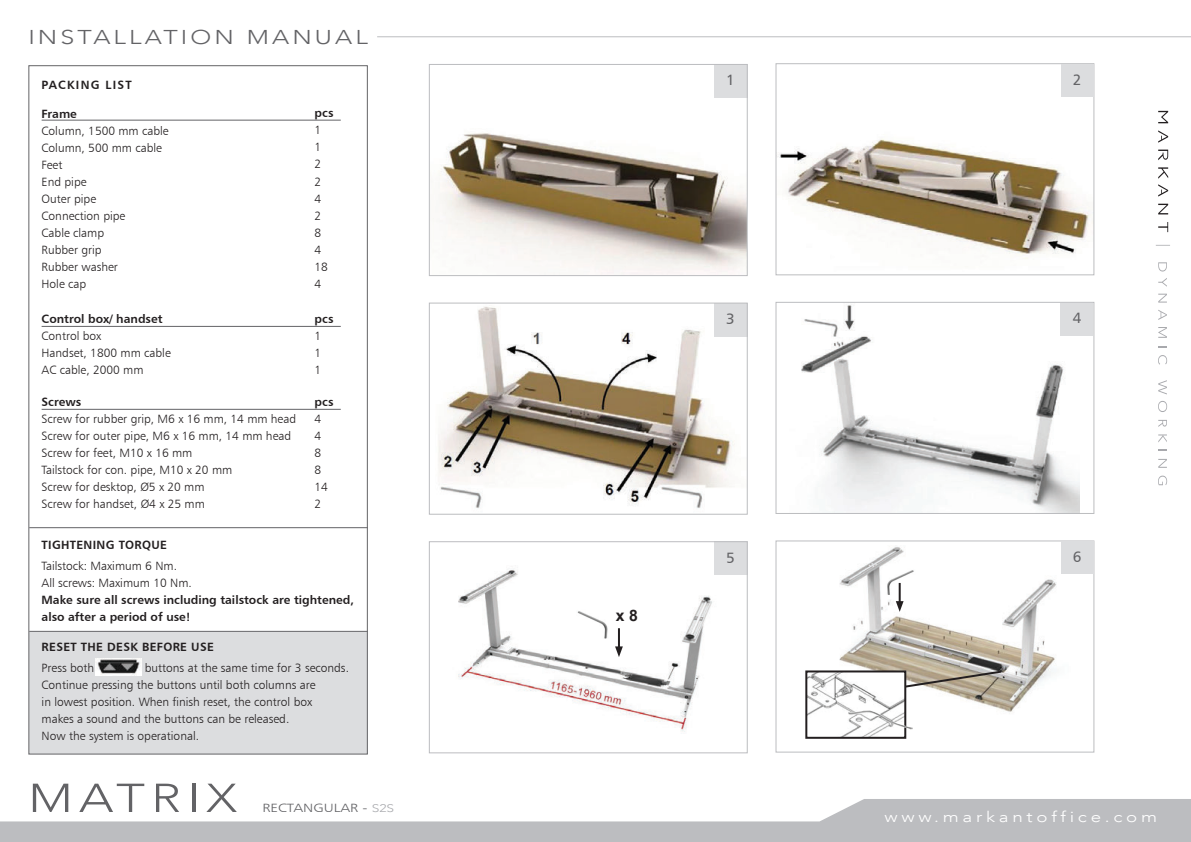
<style>
.page{position:relative;width:1191px;height:842px;background:#fff}
.page>*{position:absolute;margin:0;border:0;box-sizing:border-box;transform-origin:0 0}
.t1{font:300 40px "Avenir LT";letter-spacing:.125em;color:#636366;scale:1.25 1}
.t2{font:300 20px "Avenir LT";letter-spacing:.125em;color:#636366;scale:1.25 1}
.t3{font:700 15.7px "Arial";color:#231f20}
.t4{font:300 15px "Avenir LT";letter-spacing:.2em;color:#fff;scale:1.25 1}
.t5{font:15px "Humanist 777 BT Roman B";color:#636366}
.t6{font:12px/17px "Humanist 777 BT Light B";color:#231f20}
.t7{font:12px/17px "Humanist 777 BT Bold B";color:#231f20}
.t8{font:12px "Humanist 777 BT Bold B";letter-spacing:.025em;color:#231f20}
.t9{font:12px "Humanist 777 BT Light B";color:#636366;scale:1.25 1}
.t10{font:12px "Humanist 777 BT Bold B";letter-spacing:.1em;color:#231f20}
.s1{font-family:"Avenir LT";font-weight:300;font-size:11px;color:#a8a9ad}
</style>
<div class="page">
<svg style="left:0;top:799px;width:1191px;height:43px;fill:#bcbdc0"></svg>
<hr style="left:377px;top:36px;width:814px;height:1px;background:#bcbdc0">
<svg style="left:1158px;top:111px;width:10px;height:121px"></svg>
<svg style="left:1156px;top:245px;width:14px;height:1px"></svg>
<svg style="left:1158px;top:262px;width:8px;height:9px"></svg>
<svg style="left:1158px;top:278px;width:8px;height:8px"></svg>
<svg style="left:1158px;top:294px;width:8px;height:9px"></svg>
<svg style="left:1158px;top:310px;width:8px;height:10px"></svg>
<svg style="left:1158px;top:327px;width:8px;height:11px"></svg>
<svg style="left:1158px;top:355px;width:9px;height:10px"></svg>
<svg style="left:1158px;top:380px;width:8px;height:14px"></svg>
<svg style="left:1158px;top:401px;width:9px;height:11px"></svg>
<svg style="left:1158px;top:420px;width:8px;height:7px"></svg>
<svg style="left:1158px;top:434px;width:8px;height:8px"></svg>
<svg style="left:1158px;top:459px;width:8px;height:9px"></svg>
<svg style="left:1158px;top:476px;width:9px;height:9px"></svg>
<img style="left:777px;top:139px;width:314px;height:120px">
<div style="left:775px;top:63px;width:319px;height:212px;border:1px solid #bcbdc0"></div>
<div style="left:29px;top:632px;width:339px;height:121px;background:#dcdddf"></div>
<img style="left:438px;top:306px;width:307px;height:202px">
<img style="left:458px;top:570px;width:254px;height:162px">
<img style="left:433px;top:133px;width:312px;height:141px">
<img style="left:96px;top:659px;width:45px;height:17px">
<hr style="left:42px;top:120px;width:299px;height:1px;background:#636366">
<hr style="left:42px;top:326px;width:299px;height:1px;background:#636366">
<hr style="left:42px;top:409px;width:299px;height:1px;background:#636366">
<hr style="left:29px;top:527px;width:339px;height:1px;background:#636366">
<div style="left:714px;top:64px;width:33px;height:34px;background:#dcdddf"></div>
<div style="left:714px;top:303px;width:33px;height:33px;background:#dcdddf"></div>
<div style="left:1060px;top:64px;width:33px;height:33px;background:#dcdddf"></div>
<div style="left:429px;top:64px;width:318px;height:212px;border:1px solid #bcbdc0"></div>
<div style="left:714px;top:542px;width:33px;height:33px;background:#dcdddf"></div>
<hr style="left:29px;top:631px;width:339px;height:1px;background:#636366">
<div style="left:429px;top:303px;width:318px;height:212px;border:1px solid #bcbdc0"></div>
<img style="left:839px;top:547px;width:218px;height:165px">
<div style="left:775px;top:540px;width:319px;height:213px;border:1px solid #bcbdc0"></div>
<div style="left:429px;top:541px;width:318px;height:212px;border:1px solid #bcbdc0"></div>
<img style="left:801px;top:305px;width:279px;height:207px">
<div style="left:775px;top:302px;width:319px;height:212px;border:1px solid #bcbdc0"></div>
<div style="left:1060px;top:303px;width:33px;height:33px;background:#dcdddf"></div>
<div style="left:1060px;top:541px;width:33px;height:33px;background:#dcdddf"></div>
<img style="left:574px;top:608px;width:38px;height:34px">
<hr style="left:618px;top:628px;width:2px;height:22px;background:#231f20">
<svg style="left:615px;top:646px;width:8px;height:11px"></svg>
<svg style="left:805px;top:669px;width:198px;height:70px"></svg>
<img style="left:883px;top:566px;width:34px;height:32px">
<hr style="left:898px;top:583px;width:2px;height:22px;background:#231f20">
<svg style="left:895px;top:601px;width:8px;height:11px"></svg>
<img style="left:848px;top:711px;width:64px;height:18px">
<h2 class="t2" style="left:28px;top:25px;width:273px">INSTALLATION MANUAL</h2>
<p class="t10" style="left:42px;top:77px;width:92px">PACKING LIST</p>
<p class="t7" style="left:42px;top:105px;width:37px">Frame</p>
<p class="t6" style="left:42px;top:122px;width:129px">Column, 1500 mm cable<br>Column, 500 mm cable<br>Feet<br>End pipe<br>Outer pipe<br>Connection pipe<br>Cable clamp<br>Rubber grip<br>Rubber washer<br>Hole cap</p>
<p class="t7" style="left:314px;top:104px;width:20px">pcs</p>
<p class="t6" style="left:314px;top:122px;width:15px">1<br>1<br>2<br>2<br>4<br>2<br>8<br>4<br>18<br>4</p>
<p class="t7" style="left:314px;top:310px;width:20px">pcs</p>
<p class="t6" style="left:314px;top:327px;width:8px;text-align:justify">1<br>1<br>1</p>
<p class="t7" style="left:314px;top:393px;width:20px">pcs</p>
<p class="t6" style="left:314px;top:410px;width:15px">4<br>4<br>8<br>8<br>14<br>2</p>
<p class="t7" style="left:42px;top:310px;width:122px">Control box/ handset</p>
<p class="t6" style="left:42px;top:327px;width:131px">Control box<br>Handset, 1800 mm cable<br>AC cable, 2000 mm</p>
<p class="t7" style="left:42px;top:393px;width:41px">Screws</p>
<p class="t6" style="left:42px;top:410px;width:256px">Screw for rubber grip, M6 x 16 mm, 14 mm head<br>Screw for outer pipe, M6 x 16 mm, 14 mm head<br>Screw for feet, M10 x 16 mm<br>Tailstock for con. pipe, M10 x 20 mm<br>Screw for desktop, Ø5 x 20 mm<br>Screw for handset, Ø4 x 25 mm</p>
<p class="t8" style="left:42px;top:537px;width:127px">TIGHTENING TORQUE</p>
<p class="t6" style="left:42px;top:557px;width:152px">Tailstock: Maximum 6 Nm.<br>All screws: Maximum 10 Nm.</p>
<p class="t7" style="left:42px;top:591px;width:314px">Make sure all screws including tailstock are tightened, also after a period of use!</p>
<p class="t8" style="left:42px;top:640px;width:174px">RESET THE DESK BEFORE USE</p>
<p class="t6" style="left:42px;top:659px;width:54px">Press both</p>
<p class="t6" style="left:42px;top:659px;width:309px;text-indent:103px">buttons at the same time for 3 seconds.<br>Continue pressing the buttons until both columns are<br>in lowest position. When finish reset, the control box<br>makes a sound and the buttons can be released.<br>Now the system is operational.</p>
<h1 class="t1" style="left:28px;top:775px;width:168px">MATRIX</h1>
<p class="t9" style="left:262px;top:800px;width:107px">RECTANGULAR - <span class="s1">S2S</span></p>
<p class="t5" style="left:726px;top:71px;width:10px">1</p>
<p class="t5" style="left:726px;top:309px;width:10px">3</p>
<h3 class="t3" style="left:616px;top:604px;width:23px">x 8</h3>
<p class="t5" style="left:726px;top:548px;width:10px">5</p>
<p class="t5" style="left:1073px;top:70px;width:10px">2</p>
<p class="t5" style="left:1073px;top:309px;width:10px">4</p>
<p class="t5" style="left:1073px;top:547px;width:10px">6</p>
<p class="t4" style="left:884px;top:808px;width:220px">www.markantoffice.com</p>
</div>
